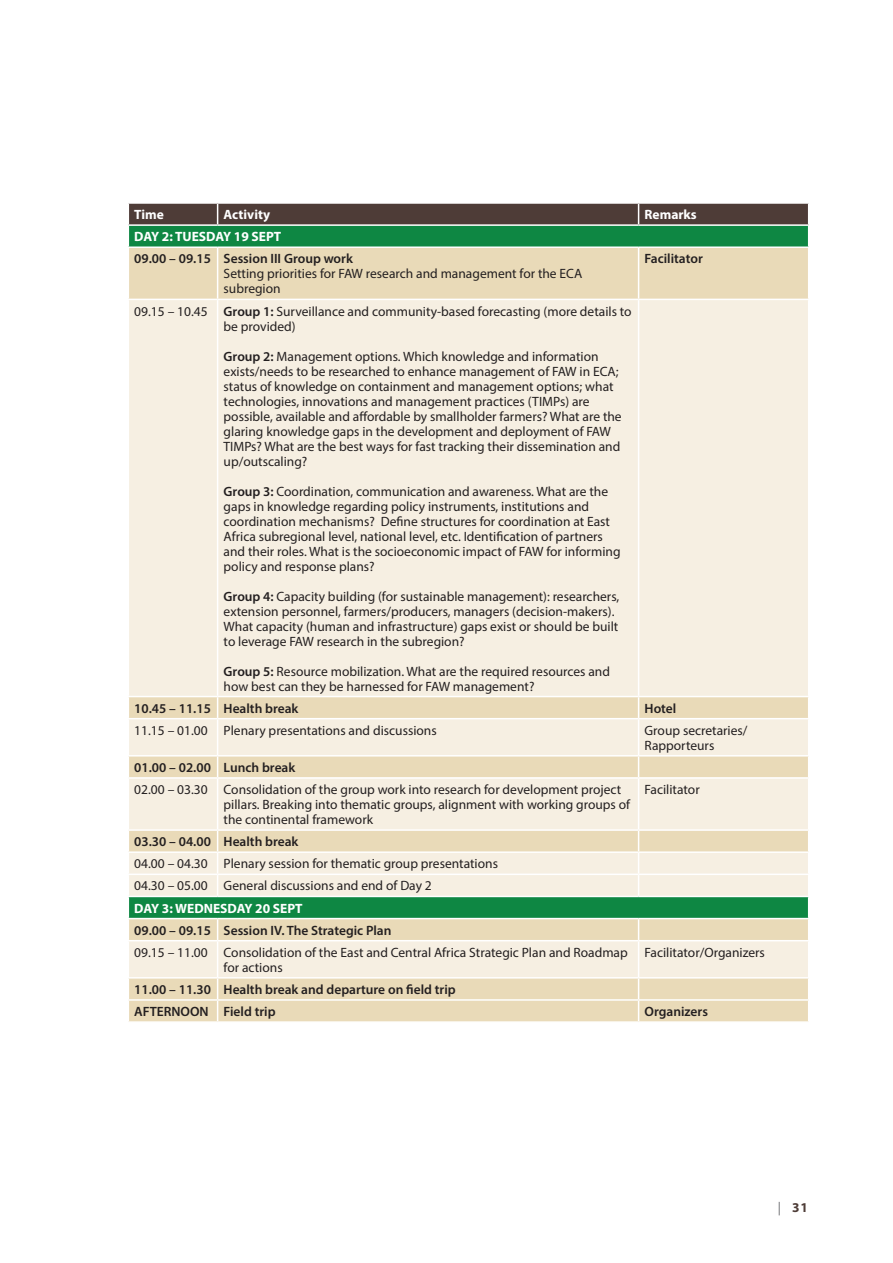
<style>
.page{position:relative;width:893px;height:1263px;background:#fff}
.page>*{position:absolute;margin:0;border:0;box-sizing:border-box;transform-origin:0 0}
.t1{font:13.5px/15px "Myriad Pro";color:#231f20}
.t2{font:600 13.5px/22.2px "Myriad Pro";color:#231f20}
.t3{font:700 13.5px "Myriad Pro";color:#fff}
.t4{font:700 13.5px "Myriad Pro";color:#4e3c37}
.s1{font-weight:600}
.s2{font-weight:400;color:#6d6e71}
</style>
<div class="page">
<div style="left:129px;top:248px;width:679px;height:773px;background:#e9dab8"></div>
<svg style="left:129px;top:300px;width:679px;height:677px;background:#ede9d8"></svg>
<svg style="left:128px;top:203px;width:681px;height:43px;background:#3a6a48"></svg>
<hr style="left:217px;top:248px;width:1px;height:51px;background:#fff">
<hr style="left:638px;top:248px;width:1px;height:51px;background:#fff">
<hr style="left:128px;top:299px;width:90px;height:1px;background:#fff">
<hr style="left:218px;top:299px;width:421px;height:1px;background:#fff">
<hr style="left:217px;top:300px;width:1px;height:396px;background:#fff">
<hr style="left:639px;top:299px;width:170px;height:1px;background:#fff">
<hr style="left:638px;top:300px;width:1px;height:396px;background:#fff">
<hr style="left:128px;top:696px;width:90px;height:1px;background:#fff">
<hr style="left:218px;top:696px;width:421px;height:1px;background:#fff">
<svg style="left:217px;top:697px;width:1px;height:21px"></svg>
<hr style="left:639px;top:696px;width:170px;height:1px;background:#fff">
<svg style="left:638px;top:697px;width:1px;height:21px"></svg>
<hr style="left:128px;top:718px;width:90px;height:1px;background:#fff">
<hr style="left:218px;top:718px;width:421px;height:1px;background:#fff">
<hr style="left:217px;top:719px;width:1px;height:36px;background:#fff">
<hr style="left:639px;top:718px;width:170px;height:1px;background:#fff">
<hr style="left:638px;top:719px;width:1px;height:36px;background:#fff">
<hr style="left:128px;top:755px;width:90px;height:1px;background:#fff">
<hr style="left:218px;top:755px;width:421px;height:1px;background:#fff">
<svg style="left:217px;top:756px;width:1px;height:21px"></svg>
<hr style="left:639px;top:755px;width:170px;height:1px;background:#fff">
<svg style="left:638px;top:756px;width:1px;height:21px"></svg>
<hr style="left:128px;top:777px;width:90px;height:2px;background:#fff">
<hr style="left:218px;top:777px;width:421px;height:2px;background:#fff">
<hr style="left:217px;top:779px;width:1px;height:50px;background:#fff">
<hr style="left:639px;top:777px;width:170px;height:2px;background:#fff">
<hr style="left:638px;top:779px;width:1px;height:50px;background:#fff">
<hr style="left:128px;top:829px;width:90px;height:2px;background:#fff">
<hr style="left:218px;top:829px;width:421px;height:2px;background:#fff">
<hr style="left:639px;top:829px;width:170px;height:2px;background:#fff">
<hr style="left:128px;top:851px;width:90px;height:2px;background:#fff">
<hr style="left:218px;top:851px;width:421px;height:2px;background:#fff">
<hr style="left:639px;top:851px;width:170px;height:2px;background:#fff">
<hr style="left:128px;top:873px;width:90px;height:2px;background:#fff">
<hr style="left:218px;top:873px;width:421px;height:2px;background:#fff">
<svg style="left:217px;top:831px;width:1px;height:65px"></svg>
<hr style="left:639px;top:873px;width:170px;height:2px;background:#fff">
<svg style="left:638px;top:831px;width:1px;height:65px"></svg>
<hr style="left:128px;top:896px;width:90px;height:1px;background:#fff">
<hr style="left:218px;top:896px;width:421px;height:1px;background:#fff">
<hr style="left:639px;top:896px;width:170px;height:1px;background:#fff">
<hr style="left:128px;top:918px;width:90px;height:1px;background:#fff">
<hr style="left:218px;top:918px;width:421px;height:1px;background:#fff">
<svg style="left:217px;top:919px;width:1px;height:21px"></svg>
<hr style="left:639px;top:918px;width:170px;height:1px;background:#fff">
<svg style="left:638px;top:919px;width:1px;height:21px"></svg>
<hr style="left:128px;top:940px;width:90px;height:1px;background:#fff">
<hr style="left:218px;top:940px;width:421px;height:1px;background:#fff">
<hr style="left:217px;top:941px;width:1px;height:36px;background:#fff">
<hr style="left:639px;top:940px;width:170px;height:1px;background:#fff">
<hr style="left:638px;top:941px;width:1px;height:36px;background:#fff">
<hr style="left:128px;top:977px;width:90px;height:1px;background:#fff">
<hr style="left:218px;top:977px;width:421px;height:1px;background:#fff">
<hr style="left:639px;top:977px;width:170px;height:1px;background:#fff">
<hr style="left:128px;top:999px;width:90px;height:2px;background:#fff">
<hr style="left:218px;top:999px;width:421px;height:2px;background:#fff">
<svg style="left:217px;top:978px;width:1px;height:43px"></svg>
<hr style="left:639px;top:999px;width:170px;height:2px;background:#fff">
<svg style="left:638px;top:978px;width:1px;height:43px"></svg>
<p class="t3" style="left:134px;top:206px;width:31px">Time</p>
<p class="t3" style="left:224px;top:206px;width:48px">Activity</p>
<p class="t3" style="left:645px;top:206px;width:54px">Remarks</p>
<p class="t3" style="left:134px;top:228px;width:149px">DAY 2: TUESDAY 19 SEPT</p>
<p class="t2" style="left:134px;top:247px;width:220px">09.00 – 09.15 Session III Group work</p>
<p class="t1" style="left:224px;top:266px;width:360px">Setting priorities for FAW research and management for the ECA subregion</p>
<p class="t2" style="left:645px;top:247px;width:60px">Facilitator</p>
<p class="t1" style="left:224px;top:303px;width:410px;text-indent:-89px">09.15 – 10.45 <span class="s1">Group 1:</span> Surveillance and community-based forecasting (more details to be provided)</p>
<p class="t1" style="left:224px;top:348px;width:400px"><span class="s1">Group 2:</span> Management options. Which knowledge and information exists/needs to be researched to enhance management of FAW in ECA; status of knowledge on containment and management options; what technologies, innovations and management practices (TIMPs) are possible, available and affordable by smallholder farmers? What are the glaring knowledge gaps in the development and deployment of FAW TIMPs? What are the best ways for fast tracking their dissemination and up/outscaling?</p>
<p class="t1" style="left:224px;top:483px;width:398px"><span class="s1">Group 3:</span> Coordination, communication and awareness. What are the gaps in knowledge regarding policy instruments, institutions and coordination mechanisms? Define structures for coordination at East Africa subregional level, national level, etc. Identification of partners and their roles. What is the socioeconomic impact of FAW for informing policy and response plans?</p>
<p class="t1" style="left:224px;top:588px;width:397px"><span class="s1">Group 4:</span> Capacity building (for sustainable management): researchers, extension personnel, farmers/producers, managers (decision-makers).<br>What capacity (human and infrastructure) gaps exist or should be built to leverage FAW research in the subregion?</p>
<p class="t1" style="left:224px;top:663px;width:388px"><span class="s1">Group 5:</span> Resource mobilization. What are the required resources and how best can they be harnessed for FAW management?</p>
<p class="t2" style="left:134px;top:697px;width:166px">10.45 – 11.15 Health break</p>
<p class="t2" style="left:645px;top:697px;width:33px">Hotel</p>
<p class="t1" style="left:134px;top:722px;width:304px">11.15 – 01.00 Plenary presentations and discussions</p>
<p class="t1" style="left:645px;top:722px;width:104px">Group secretaries/<br>Rapporteurs</p>
<p class="t2" style="left:134px;top:756px;width:163px">01.00 – 02.00 Lunch break</p>
<p class="t1" style="left:224px;top:782px;width:408px;text-indent:-89px">02.00 – 03.30 Consolidation of the group work into research for development project pillars. Breaking into thematic groups, alignment with working groups of the continental framework</p>
<p class="t1" style="left:645px;top:782px;width:57px">Facilitator</p>
<p class="t2" style="left:134px;top:830px;width:166px">03.30 – 04.00 Health break</p>
<p class="t1" style="left:134px;top:852px;width:365px;line-height:22.2px">04.00 – 04.30 Plenary session for thematic group presentations<br>04.30 – 05.00 General discussions and end of Day 2</p>
<p class="t3" style="left:134px;top:899px;width:170px">DAY 3: WEDNESDAY 20 SEPT</p>
<p class="t2" style="left:134px;top:919px;width:259px">09.00 – 09.15 Session IV. The Strategic Plan</p>
<p class="t1" style="left:224px;top:944px;width:406px;text-indent:-89px">09.15 – 11.00 Consolidation of the East and Central Africa Strategic Plan and Roadmap for actions</p>
<p class="t1" style="left:645px;top:944px;width:122px">Facilitator/Organizers</p>
<p class="t2" style="left:134px;top:978px;width:323px">11.00 – 11.30 Health break and departure on field trip<br>AFTERNOON Field trip</p>
<p class="t2" style="left:645px;top:1000px;width:65px">Organizers</p>
<p class="t4" style="left:778px;top:1198px;width:32px"><span class="s2">|</span> 31</p>
</div>
